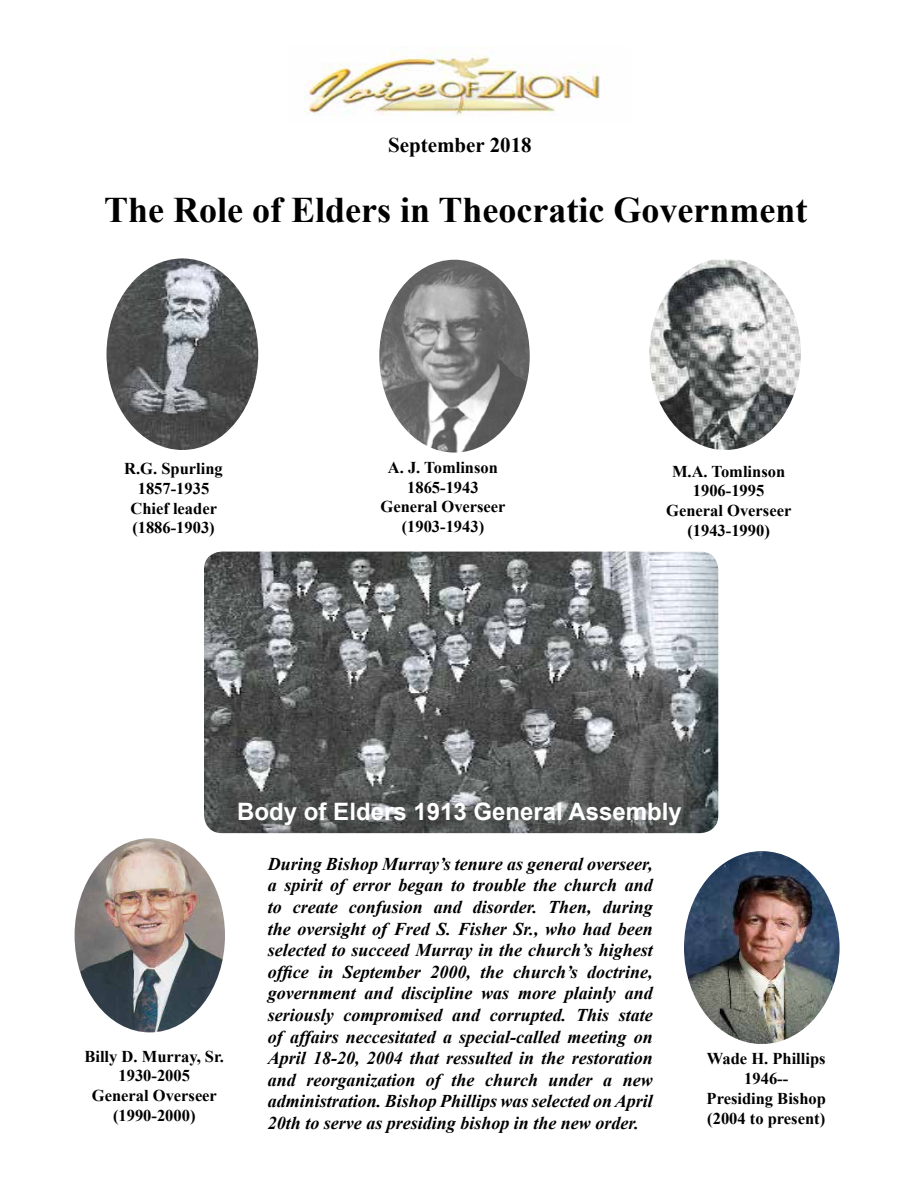
<style>
.page{position:relative;width:918px;height:1188px;background:#fff}
.page>*{position:absolute;margin:0;border:0;box-sizing:border-box;transform-origin:0 0}
.t1{font:700 36px "Times New Roman";color:#000}
.t2{font:700 24px "Arial";color:#fff}
.t3{font:700 21px "Times New Roman";color:#000}
.t4{font:italic 700 18px/21.6px "Times New Roman";color:#000;text-align:justify}
.t5{font:700 16.5px/19.8px "Times New Roman";color:#000;text-align:center}
</style>
<div class="page">
<img style="left:304px;top:49px;width:296px;height:67px">
<img style="left:106px;top:258px;width:152px;height:192px">
<img style="left:379px;top:260px;width:151px;height:193px">
<img style="left:75px;top:838px;width:150px;height:194px">
<img style="left:684px;top:851px;width:156px;height:193px">
<img style="left:204px;top:552px;width:514px;height:281px">
<img style="left:649px;top:259px;width:152px;height:191px">
<p class="t3" style="left:388px;top:131px;width:145px">September 2018</p>
<h1 class="t1" style="left:104px;top:185px;width:705px">The Role of Elders in Theocratic Government</h1>
<p class="t5" style="left:124px;top:458px;width:100px">R.G. Spurling<br>1857-1935<br>Chief leader (1886-1903)</p>
<p class="t5" style="left:381px;top:457px;width:127px">A. J. Tomlinson<br>1865-1943<br>General Overseer (1903-1943)</p>
<p class="t5" style="left:666px;top:461px;width:127px">M.A. Tomlinson<br>1906-1995<br>General Overseer (1943-1990)</p>
<h2 class="t2" style="left:237px;top:796px;width:446px">Body of Elders 1913 General Assembly</h2>
<p class="t4" style="left:268px;top:852px;width:386px">During Bishop Murray’s tenure as general overseer, a spirit of error began to trouble the church and to create confusion and disorder. Then, during the oversight of Fred S. Fisher Sr., who had been selected to succeed Murray in the church’s highest office in September 2000, the church’s doctrine, government and discipline was more plainly and seriously compromised and corrupted. This state of affairs neccesitated a special-called meeting on April 18-20, 2004 that ressulted in the restoration and reorganization of the church under a new administration. Bishop Phillips was selected on April 20th to serve as presiding bishop in the new order.</p>
<p class="t5" style="left:84px;top:1046px;width:141px">Billy D. Murray, Sr.<br>1930-2005<br>General Overseer (1990-2000)</p>
<p class="t5" style="left:707px;top:1048px;width:121px">Wade H. Phillips<br>1946--<br>Presiding Bishop (2004 to present)</p>
</div>
